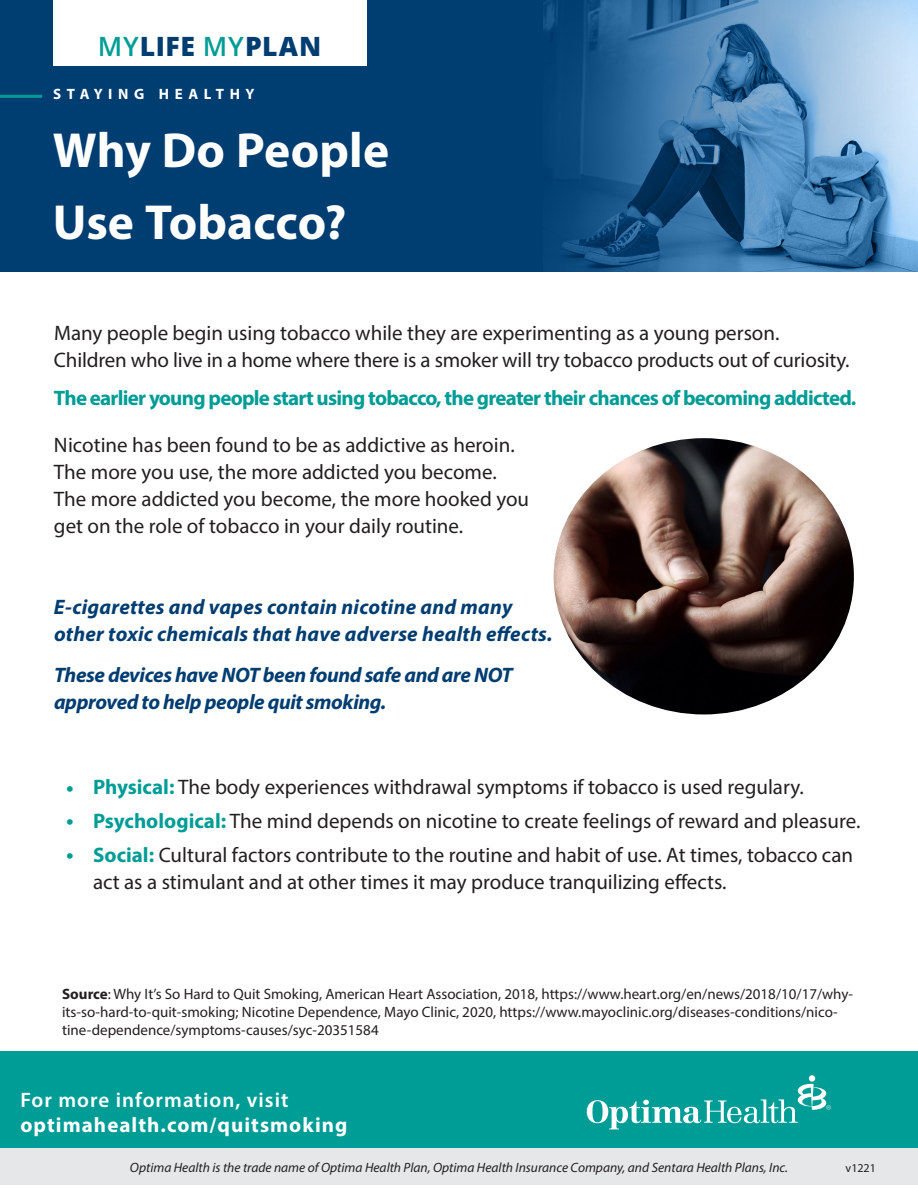
<style>
.page{position:relative;width:918px;height:1188px;background:#fff}
.page>*{position:absolute;margin:0;border:0;box-sizing:border-box;transform-origin:0 0}
.t1{font:700 49.5px "Myriad Pro";color:#fff}
.t2{font:800 26.55px "Open Sans";letter-spacing:.02em;color:#003d71}
.t3{font:21px/27px "Myriad Pro";color:#231f20}
.t4{font:italic 700 21px/27px "Myriad Pro";color:#003d71}
.t5{font:700 21px "Myriad Pro";letter-spacing:-.035em;color:#009c96}
.t6{font:italic 700 21px/27px "Myriad Pro";letter-spacing:-.02em;color:#003d71}
.t7{font:700 21px/25.2px "Myriad Pro";letter-spacing:.05em;color:#fff}
.t8{font:700 21px "Myriad Pro";color:#fff}
.t9{font:15px/18px "Myriad Pro";color:#231f20}
.t10{font:700 15px "Myriad Pro";letter-spacing:.38em;color:#fff}
.t11{font:italic 13.5px "Myriad Pro";color:#231f20}
.t12{font:12px "Myriad Pro";color:#231f20}
.s1{font-weight:600;color:#009c96}
.s2{font-size:27px;color:#009c96}
.s3{font-weight:700;color:#009c96}
.s4{font-weight:700}
.s5{font-weight:600}
</style>
<div class="page">
<div style="left:0;top:0;width:918px;height:271px;background:#003d71"></div>
<div style="left:0;top:1148px;width:918px;height:37px;background:#e6e7e9"></div>
<img style="left:544px;top:0;width:374px;height:271px">
<img style="left:554px;top:438px;width:300px;height:276px">
<div style="left:53px;top:0;width:313px;height:66px;background:#fff"></div>
<div style="left:0;top:1051px;width:918px;height:97px;background:#009c96"></div>
<hr style="left:0;top:95px;width:42px;height:3px;background:#009c96">
<svg style="left:587px;top:1075px;width:244px;height:54px"></svg>
<p class="t2" style="left:98px;top:26px;width:225px"><span class="s1">MY</span>LIFE <span class="s1">MY</span>PLAN</p>
<p class="t10" style="left:53px;top:84px;width:203px">STAYING HEALTHY</p>
<p class="t1" style="left:53px;top:118px;width:338px">Why Do People</p>
<p class="t1" style="left:53px;top:190px;width:295px">Use Tobacco?</p>
<p class="t3" style="left:54px;top:319px;width:797px">Many people begin using tobacco while they are experimenting as a young person.<br>Children who live in a home where there is a smoker will try tobacco products out of curiosity.</p>
<p class="t5" style="left:54px;top:384px;width:804px">The earlier young people start using tobacco, the greater their chances of becoming addicted.</p>
<p class="t3" style="left:54px;top:431px;width:477px">Nicotine has been found to be as addictive as heroin.<br>The more you use, the more addicted you become.<br>The more addicted you become, the more hooked you get on the role of tobacco in your daily routine.</p>
<p class="t4" style="left:54px;top:593px;width:500px">E-cigarettes and vapes contain nicotine and many other toxic chemicals that have adverse health effects.</p>
<p class="t6" style="left:54px;top:660px;width:460px">These devices have NOT been found safe and are NOT approved to help people quit smoking.</p>
<p class="t3" style="left:66px;top:773px;width:739px"><span class="s2">•</span> <span class="s3">Physical:</span> The body experiences withdrawal symptoms if tobacco is used regulary.</p>
<p class="t3" style="left:66px;top:807px;width:796px"><span class="s2">•</span> <span class="s3">Psychological:</span> The mind depends on nicotine to create feelings of reward and pleasure.</p>
<p class="t3" style="left:93px;top:841px;width:762px;text-indent:-27px"><span class="s2">•</span> <span class="s3">Social:</span> Cultural factors contribute to the routine and habit of use. At times, tobacco can act as a stimulant and at other times it may produce tranquilizing effects.</p>
<p class="t9" style="left:62px;top:985px;width:792px"><span class="s4">Source</span>: Why It’s So Hard to Quit Smoking, American Heart Association, 2018, https://www.heart.org/en/news/2018/10/17/why&shy;its-so-hard-to-quit-smoking; Nicotine Dependence, Mayo Clinic, 2020, https://www.mayoclinic.org/diseases-conditions/nico&shy;tine-dependence/symptoms-causes/syc-20351584</p>
<p class="t8" style="left:55px;top:1083px;width:309px">optimahealth.com/mylifemyplan</p>
<p class="t7" style="left:20px;top:1087px;width:329px"><span class="s5">For more information, visit </span>optimahealth.com/quitsmoking</p>
<p class="t11" style="left:130px;top:1159px;width:660px">Optima Health is the trade name of Optima Health Plan, Optima Health Insurance Company, and Sentara Health Plans, Inc.</p>
<p class="t12" style="left:846px;top:1161px;width:32px">v1221</p>
</div>
